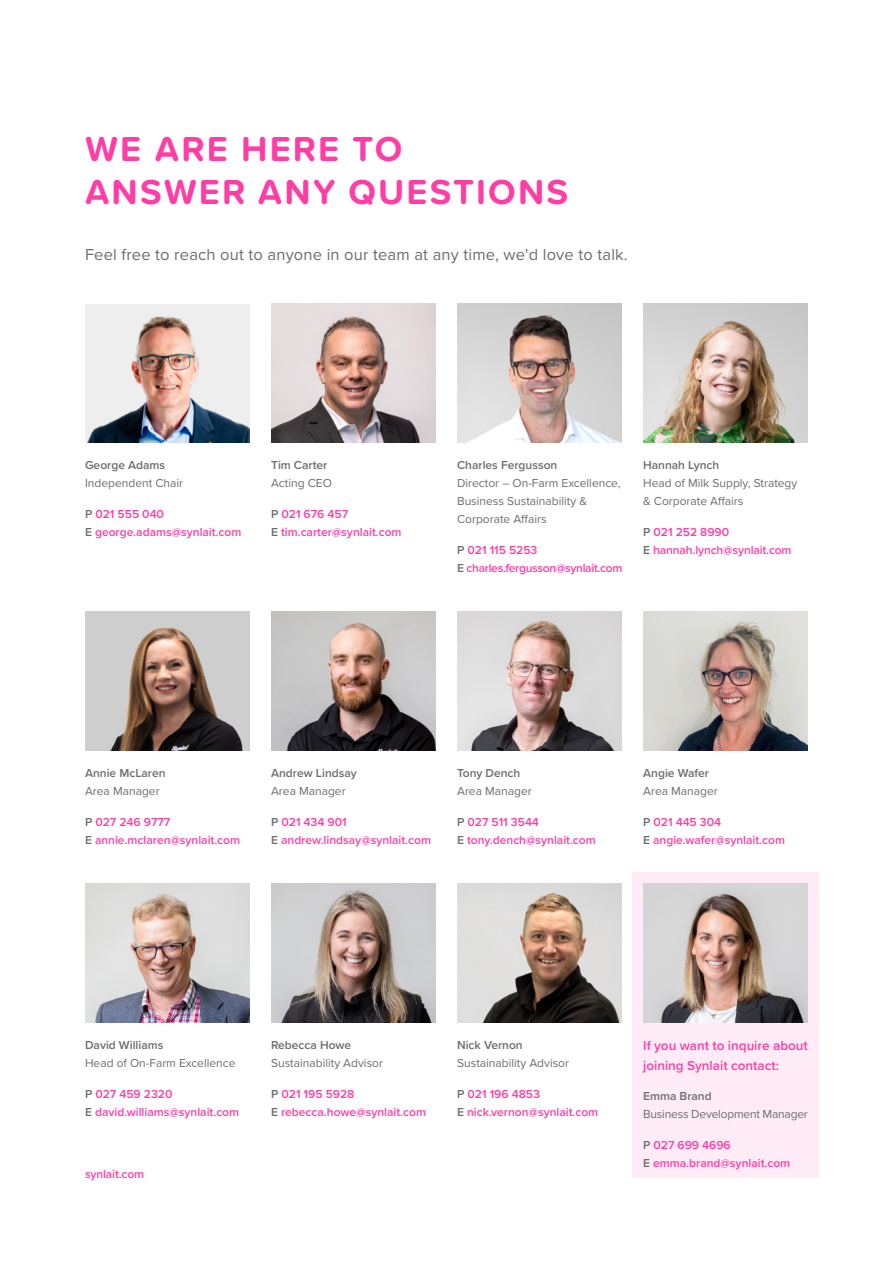
<style>
.page{position:relative;width:893px;height:1263px;background:#fff}
.page>*{position:absolute;margin:0;border:0;box-sizing:border-box;transform-origin:0 0}
.Synlait_AR20_Grey_PS_Heading-small_Bold_{font:700 36px/43.2px "Proxima Soft";letter-spacing:.06em;color:#ff3ea5}
.Synlait_AR20_Grey_PN_Section-heading_Hig{font:16.5px "Proxima Nova";letter-spacing:.01em;color:#6c6d70}
.t1{font:600 13.5px/19.5px "Proxima Nova";color:#ff3ea5}
.t2{font:600 12px/18px "Proxima Nova";color:#ff3ea5}
.t3{font:12px/18px "Proxima Nova";color:#6c6d70}
.t4{font:600 12px/18px "Proxima Nova";color:#6c6d70}
.t5{font:600 12px/18px "Proxima Nova";letter-spacing:-.025em;color:#ff3ea5}
.s1{font-weight:600}
.s2{color:#6c6d70}
.s3{font-weight:400}
</style>
<div class="page">
<div style="left:632px;top:872px;width:187px;height:306px;background:#ffecf6"></div>
<img style="left:457px;top:304px;width:165px;height:139px">
<img style="left:271px;top:304px;width:165px;height:139px">
<img style="left:643px;top:304px;width:165px;height:139px">
<img style="left:271px;top:611px;width:165px;height:140px">
<img style="left:85px;top:304px;width:165px;height:139px">
<img style="left:85px;top:883px;width:165px;height:140px">
<img style="left:643px;top:883px;width:165px;height:140px">
<img style="left:643px;top:611px;width:165px;height:140px">
<img style="left:85px;top:611px;width:165px;height:140px">
<img style="left:457px;top:611px;width:165px;height:140px">
<img style="left:457px;top:883px;width:165px;height:140px">
<img style="left:271px;top:883px;width:165px;height:140px">
<p class="Synlait_AR20_Grey_PS_Heading-small_Bold_" style="left:85px;top:126px;width:484px">WE ARE HERE TO<br>ANSWER ANY QUESTIONS</p>
<p class="Synlait_AR20_Grey_PN_Section-heading_Hig" style="left:85px;top:242px;width:544px">Feel free to reach out to anyone in our team at any time, we'd love to talk.</p>
<p class="t3" style="left:85px;top:456px;width:100px"><span class="s1">George Adams<br></span>Independent Chair</p>
<p class="t2" style="left:85px;top:504px;width:158px"><span class="s2">P</span> 021 555 040<br><span class="s2">E</span> george.adams@synlait.com</p>
<p class="t4" style="left:271px;top:456px;width:62px">Tim Carter<br><span class="s3">Acting CEO</span></p>
<p class="t2" style="left:271px;top:504px;width:132px"><span class="s2">P</span> 021 676 457<br><span class="s2">E</span> tim.carter@synlait.com</p>
<p class="t3" style="left:457px;top:456px;width:165px"><span class="s1">Charles Fergusson<br></span>Director – On-Farm Excellence,<br>Business Sustainability &amp;<br>Corporate Affairs</p>
<p class="t5" style="left:457px;top:540px;width:167px"><span class="s2">P</span> 021 115 5253<br><span class="s2">E</span> charles.fergusson@synlait.com</p>
<p class="t3" style="left:643px;top:456px;width:156px"><span class="s1">Hannah Lynch<br></span>Head of Milk Supply, Strategy &amp; Corporate Affairs</p>
<p class="t2" style="left:643px;top:522px;width:150px"><span class="s2">P</span> 021 252 8990<br><span class="s2">E</span> hannah.lynch@synlait.com</p>
<p class="t4" style="left:85px;top:764px;width:82px">Annie McLaren<br><span class="s3">Area Manager</span></p>
<p class="t2" style="left:85px;top:812px;width:157px"><span class="s2">P</span> 027 246 9777<br><span class="s2">E</span> annie.mclaren@synlait.com</p>
<p class="t4" style="left:271px;top:764px;width:87px">Andrew Lindsay<br><span class="s3">Area Manager</span></p>
<p class="t2" style="left:271px;top:812px;width:161px"><span class="s2">P</span> 021 434 901<br><span class="s2">E</span> andrew.lindsay@synlait.com</p>
<p class="t3" style="left:457px;top:763px;width:76px"><span class="s1">Tony Dench<br></span>Area Manager</p>
<p class="t2" style="left:457px;top:812px;width:140px"><span class="s2">P</span> 027 511 3544<br><span class="s2">E</span> tony.dench@synlait.com</p>
<p class="t3" style="left:643px;top:763px;width:76px"><span class="s1">Angie Wafer<br></span>Area Manager</p>
<p class="t2" style="left:643px;top:812px;width:143px"><span class="s2">P</span> 021 445 304<br><span class="s2">E</span> angie.wafer@synlait.com</p>
<p class="t3" style="left:85px;top:1035px;width:152px"><span class="s1">David Williams<br></span>Head of On-Farm Excellence</p>
<p class="t2" style="left:85px;top:1084px;width:156px"><span class="s2">P</span> 027 459 2320<br><span class="s2">E</span> david.williams@synlait.com</p>
<p class="t2" style="left:85px;top:1164px;width:61px">synlait.com</p>
<p class="t3" style="left:271px;top:1035px;width:113px"><span class="s1">Rebecca Howe<br></span>Sustainability Advisor</p>
<p class="t2" style="left:271px;top:1084px;width:156px"><span class="s2">P</span> 021 195 5928<br><span class="s2">E</span> rebecca.howe@synlait.com</p>
<p class="t3" style="left:457px;top:1035px;width:113px"><span class="s1">Nick Vernon<br></span>Sustainability Advisor</p>
<p class="t2" style="left:457px;top:1084px;width:143px"><span class="s2">P</span> 021 196 4853<br><span class="s2">E</span> nick.vernon@synlait.com</p>
<p class="t1" style="left:643px;top:1035px;width:166px">If you want to inquire about joining Synlait contact:</p>
<p class="t3" style="left:643px;top:1087px;width:166px"><span class="s1">Emma Brand<br></span>Business Development Manager</p>
<p class="t2" style="left:643px;top:1136px;width:149px"><span class="s2">P</span> 027 699 4696<br><span class="s2">E</span> emma.brand@synlait.com</p>
</div>
